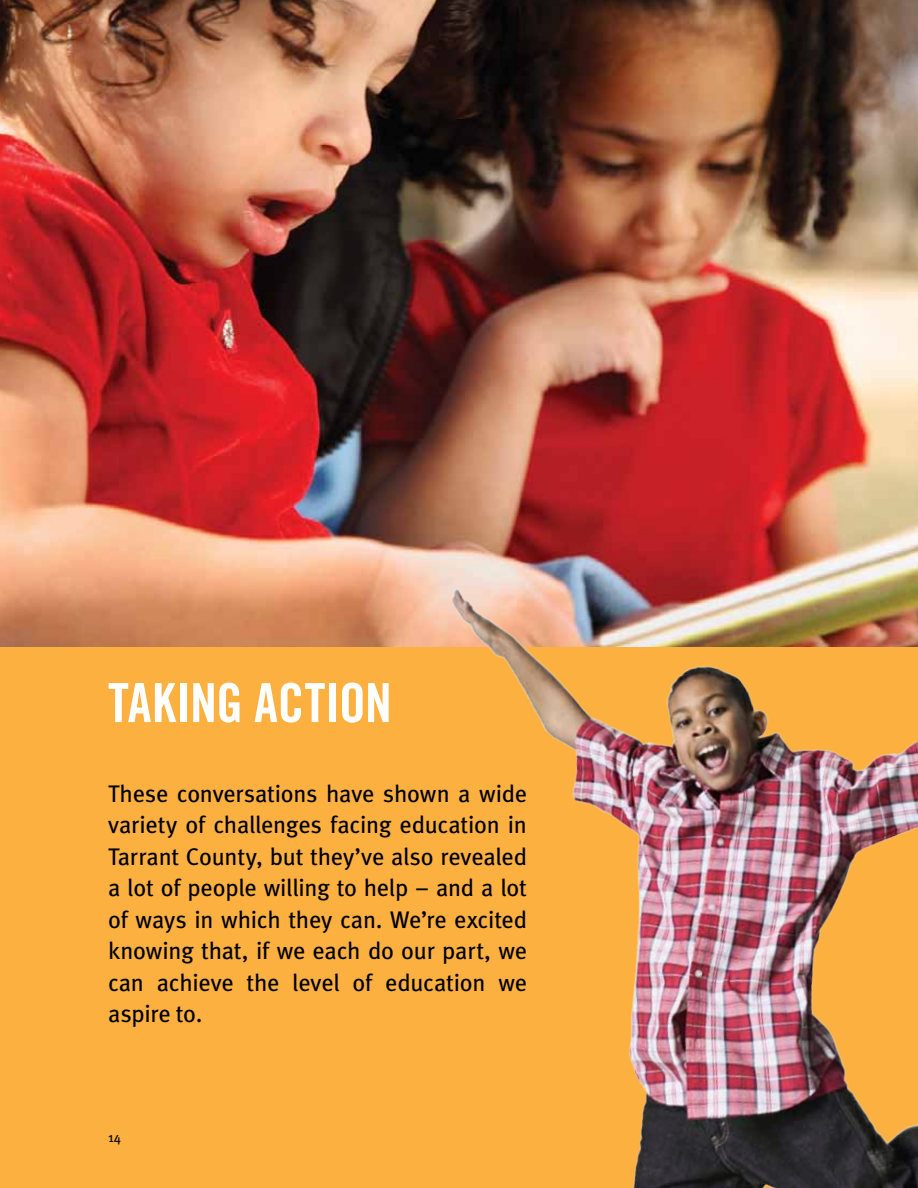
<style>
.page{position:relative;width:918px;height:1188px;background:#fff}
.page>*{position:absolute;margin:0;border:0;box-sizing:border-box;transform-origin:0 0}
.t1{font:54px "Trade Gothic Bold Cond Twenty";letter-spacing:-.015em;color:#fff}
.t2{font:24px/31.5px "Meta";letter-spacing:-.01em;color:#000;text-align:justify}
.t3{font:13.5px "Meta";color:#000}
</style>
<div class="page">
<img style="left:0;top:0;width:918px;height:647px">
<div style="left:0;top:647px;width:918px;height:541px;background:#fbb040"></div>
<img style="left:438px;top:513px;width:480px;height:675px">
<h1 class="t1" style="left:108px;top:670px;width:285px">TAKING ACTION</h1>
<p class="t2" style="left:108px;top:777px;width:421px">These conversations have shown a wide variety of challenges facing education in Tarrant County, but they’ve also revealed a lot of people willing to help – and a lot of ways in which they can. We’re excited knowing that, if we each do our part, we can achieve the level of education we aspire to.</p>
<p class="t3" style="left:108px;top:1130px;width:15px">14</p>
</div>
